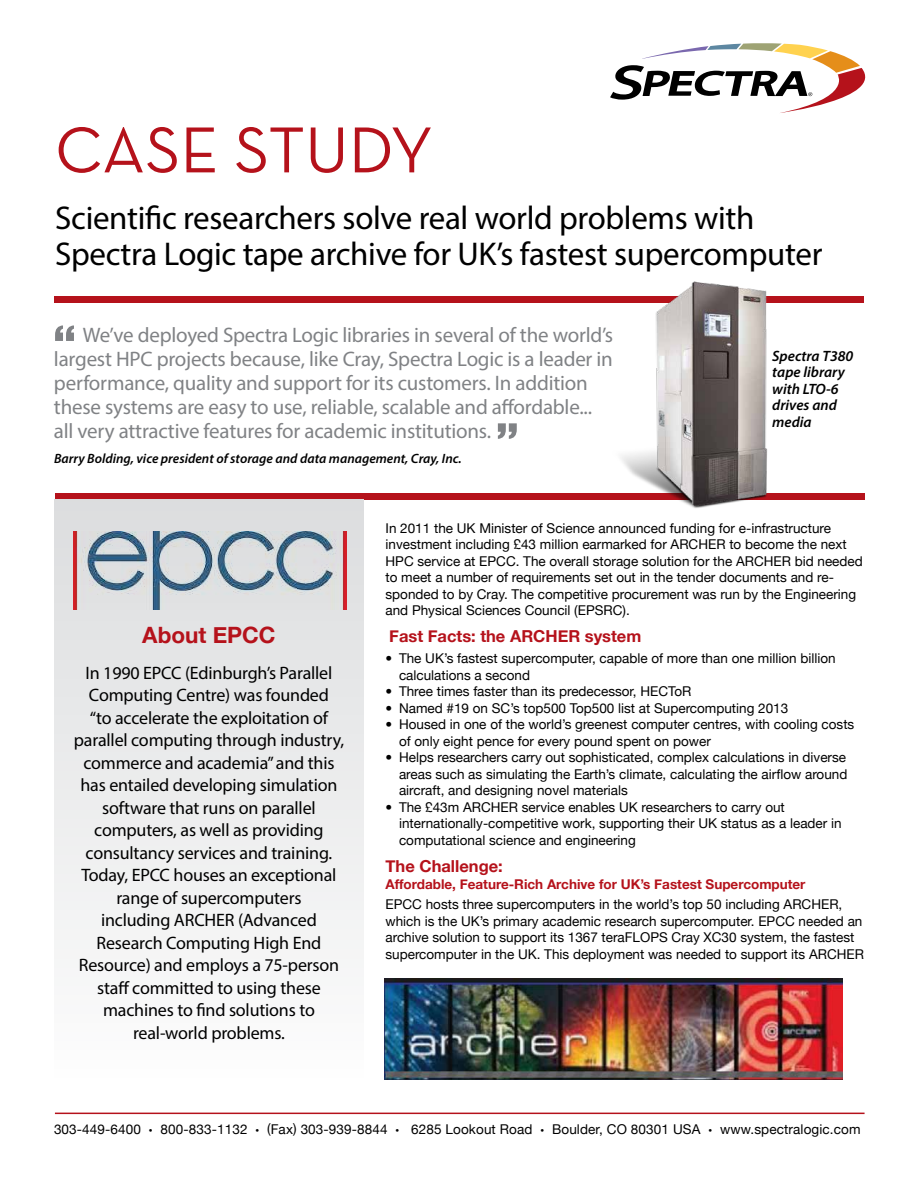
<style>
.page{position:relative;width:918px;height:1188px;background:#fff}
.page>*{position:absolute;margin:0;border:0;box-sizing:border-box;transform-origin:0 0}
.t1{font:66px "Neutraface Text";color:#b5121b}
.t2{font:33px/36px "Myriad Pro";letter-spacing:-.01em;color:#000}
.t3{font:700 22.5px "Helvetica Neue";color:#b5121b}
.t4{font:21px/24px "Myriad Pro";letter-spacing:-.01em;color:#808285}
.t5{font:18px/22.5px "Myriad Pro";letter-spacing:-.01em;color:#000;text-align:center}
.t6{font:700 16.5px "Helvetica Neue";color:#b5121b}
.t7{font:italic 600 15px/16.5px "Myriad Pro";color:#000}
.t8{font:13.5px/16.5px "Helvetica Neue";color:#000}
.t9{font:italic 600 13.5px "Myriad Pro";color:#000}
.t10{font:700 13.5px "Helvetica Neue";color:#b5121b}
.s1{font-size:7.5px}
</style>
<div class="page">
<svg style="left:610px;top:43px;width:255px;height:70px"></svg>
<div style="left:55px;top:493px;width:810px;height:6px;background:#b5121b"></div>
<div style="left:54px;top:296px;width:810px;height:6px;background:#b5121b"></div>
<div style="left:54px;top:499px;width:310px;height:585px;background:linear-gradient(to bottom,#dbddde,#fdfdfd)"></div>
<hr style="left:55px;top:1113px;width:810px;height:1px;background:#b5121b">
<svg style="left:55px;top:325px;width:19px;height:16px"></svg>
<svg style="left:498px;top:423px;width:19px;height:16px"></svg>
<img style="left:384px;top:978px;width:459px;height:102px">
<img style="left:73px;top:531px;width:274px;height:79px">
<img style="left:602px;top:281px;width:175px;height:227px">
<h1 class="t1" style="left:55px;top:109px;width:380px">CASE STUDY</h1>
<h2 class="t2" style="left:55px;top:199px;width:769px">Scientific researchers solve real world problems with<br>Spectra Logic tape archive for UK’s fastest supercomputer</h2>
<p class="t4" style="left:54px;top:322px;width:561px;text-indent:29px">We’ve deployed Spectra Logic libraries in several of the world’s largest HPC projects because, like Cray, Spectra Logic is a leader in performance, quality and support for its customers. In addition these systems are easy to use, reliable, scalable and affordable... all very attractive features for academic institutions.</p>
<p class="t9" style="left:54px;top:450px;width:409px">Barry Bolding, vice president of storage and data management, Cray, Inc.</p>
<p class="t7" style="left:772px;top:347px;width:83px">Spectra T380 tape library with LTO-6 drives and media</p>
<h3 class="t3" style="left:142px;top:621px;width:135px">About EPCC</h3>
<p class="t5" style="left:74px;top:661px;width:272px">In 1990 EPCC (Edinburgh’s Parallel<br>Computing Centre) was founded<br>“to accelerate the exploitation of parallel computing through industry, commerce and academia” and this has entailed developing simulation software that runs on parallel computers, as well as providing consultancy services and training.<br>Today, EPCC houses an exceptional range of supercomputers<br>including ARCHER (Advanced<br>Research Computing High End<br>Resource) and employs a 75-person staff committed to using these machines to find solutions to real-world problems.</p>
<p class="t8" style="left:386px;top:519px;width:479px">In 2011 the UK Minister of Science announced funding for e-infrastructure investment including £43 million earmarked for ARCHER to become the next HPC service at EPCC. The overall storage solution for the ARCHER bid needed to meet a number of requirements set out in the tender documents and re&shy;sponded to by Cray. The competitive procurement was run by the Engineering and Physical Sciences Council (EPSRC).</p>
<p class="t6" style="left:389px;top:626px;width:254px">Fast Facts: the ARCHER system</p>
<p class="t8" style="left:399px;top:650px;width:438px;text-indent:-14px">• The UK’s fastest supercomputer, capable of more than one million billion calculations a second</p>
<p class="t8" style="left:386px;top:683px;width:307px">• Three times faster than its predecessor, HECToR</p>
<p class="t8" style="left:386px;top:699px;width:404px">• Named #19 on SC’s top500 Top500 list at Supercomputing 2013</p>
<p class="t8" style="left:399px;top:716px;width:457px;text-indent:-14px">• Housed in one of the world’s greenest computer centres, with cooling costs of only eight pence for every pound spent on power</p>
<p class="t8" style="left:399px;top:749px;width:450px;text-align:justify;text-indent:-14px">• Helps researchers carry out sophisticated, complex calculations in diverse areas such as simulating the Earth’s climate, calculating the airflow around aircraft, and designing novel materials</p>
<p class="t8" style="left:399px;top:798px;width:444px;text-indent:-14px">• The £43m ARCHER service enables UK researchers to carry out internationally-competitive work, supporting their UK status as a leader in computational science and engineering</p>
<p class="t6" style="left:386px;top:856px;width:119px">The Challenge:</p>
<p class="t10" style="left:386px;top:875px;width:422px">Affordable, Feature-Rich Archive for UK’s Fastest Supercomputer</p>
<p class="t8" style="left:386px;top:896px;width:480px">EPCC hosts three supercomputers in the world’s top 50 including ARCHER, which is the UK’s primary academic research supercomputer. EPCC needed an archive solution to support its 1367 teraFLOPS Cray XC30 system, the fastest supercomputer in the UK. This deployment was needed to support its ARCHER</p>
<p class="t8" style="left:54px;top:1121px;width:808px">303-449-6400 <span class="s1">•</span> 800-833-1132 <span class="s1">•</span> (Fax) 303-939-8844 <span class="s1">•</span> 6285 Lookout Road <span class="s1">•</span> Boulder, CO 80301 USA <span class="s1">•</span> www.spectralogic.com</p>
</div>
